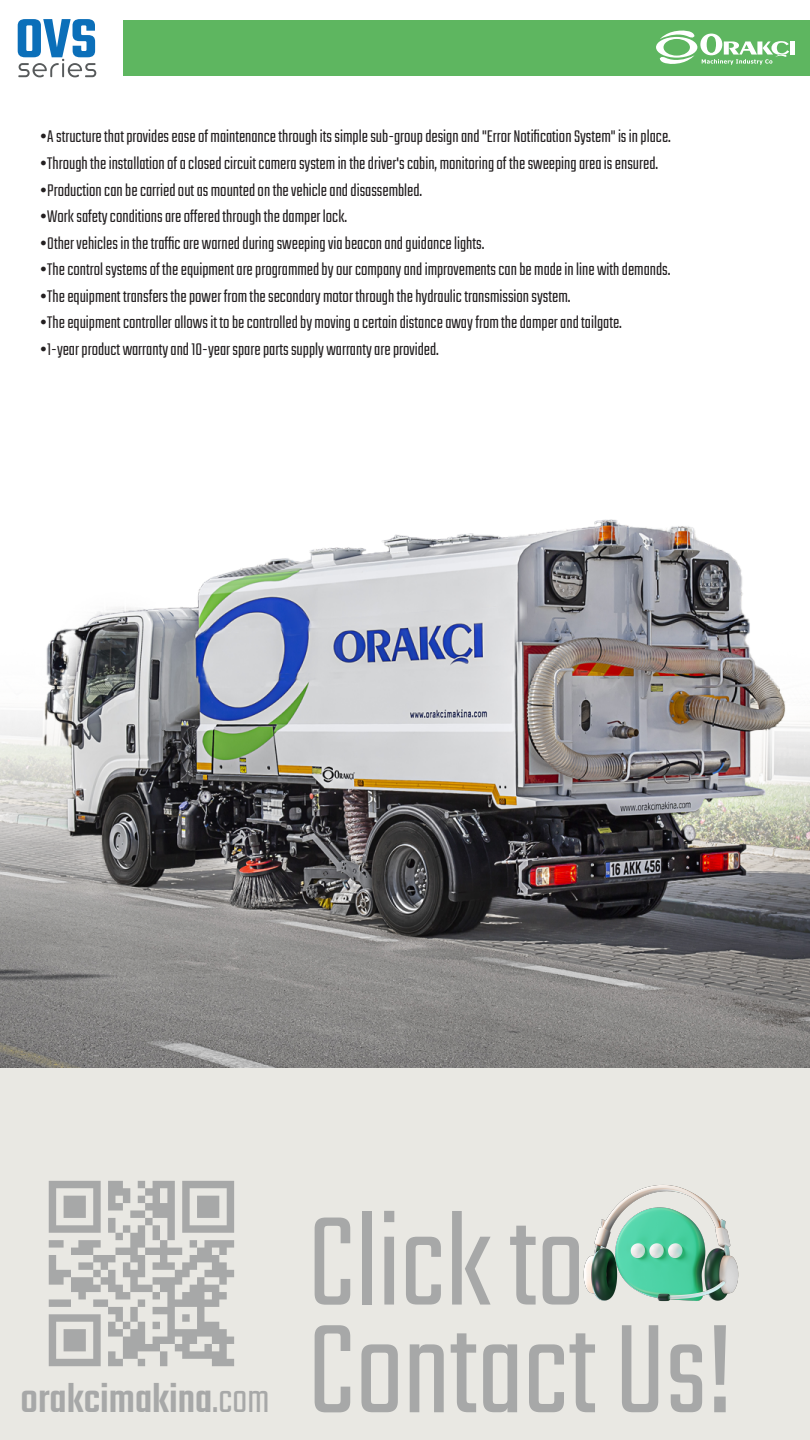
<style>
.page{position:relative;width:810px;height:1440px;background:#fff}
.page>*{position:absolute;margin:0;border:0;box-sizing:border-box;transform-origin:0 0}
.t1{font:300 139.88px "Teko";color:#a7a8a8}
.t2{font:600 60.15px "Teko";color:#0b6fb9}
.t3{font:500 43.5px "Teko";color:#a7a8a8}
.t4{font:300 18.75px "Teko";color:#231f20}
.s1{font-weight:300}
</style>
<div class="page">
<img style="left:0;top:519px;width:810px;height:554px">
<svg style="left:18px;top:59px;width:78px;height:18px"></svg>
<div style="left:123px;top:20px;width:687px;height:55px;background:#5eb660"></div>
<div style="left:790px;top:41px;width:5px;height:14px;background:#fff"></div>
<svg style="left:656px;top:30px;width:133px;height:35px"></svg>
<div style="left:0;top:1069px;width:809px;height:371px;background:#e9e8e3"></div>
<img style="left:583px;top:1185px;width:156px;height:117px">
<svg style="left:49px;top:1181px;width:185px;height:185px"></svg>
<h2 class="t2" style="left:15px;top:2px;width:83px">OVS</h2>
<p class="t4" style="left:40px;top:127px;width:633px">•A structure that provides ease of maintenance through its simple sub-group design and "Error Notification System" is in place.</p>
<p class="t4" style="left:40px;top:153px;width:620px">•Through the installation of a closed circuit camera system in the driver's cabin, monitoring of the sweeping area is ensured.</p>
<p class="t4" style="left:40px;top:180px;width:384px">•Production can be carried out as mounted on the vehicle and disassembled.</p>
<p class="t4" style="left:40px;top:206px;width:309px">•Work safety conditions are offered through the damper lock.</p>
<p class="t4" style="left:40px;top:233px;width:446px">•Other vehicles in the traffic are warned during sweeping via beacon and guidance lights.</p>
<p class="t4" style="left:40px;top:260px;width:632px">•The control systems of the equipment are programmed by our company and improvements can be made in line with demands.</p>
<p class="t4" style="left:40px;top:286px;width:532px">•The equipment transfers the power from the secondary motor through the hydraulic transmission system.</p>
<p class="t4" style="left:40px;top:313px;width:584px">•The equipment controller allows it to be controlled by moving a certain distance away from the damper and tailgate.</p>
<p class="t4" style="left:40px;top:339px;width:401px">•1-year product warranty and 10-year spare parts supply warranty are provided.</p>
<h3 class="t3" style="left:21px;top:1374px;width:250px">orakcimakina<span class="s1">.com</span></h3>
<h1 class="t1" style="left:308px;top:1188px;width:278px">Click to</h1>
<h1 class="t1" style="left:308px;top:1296px;width:427px">Contact Us!</h1>
</div>
